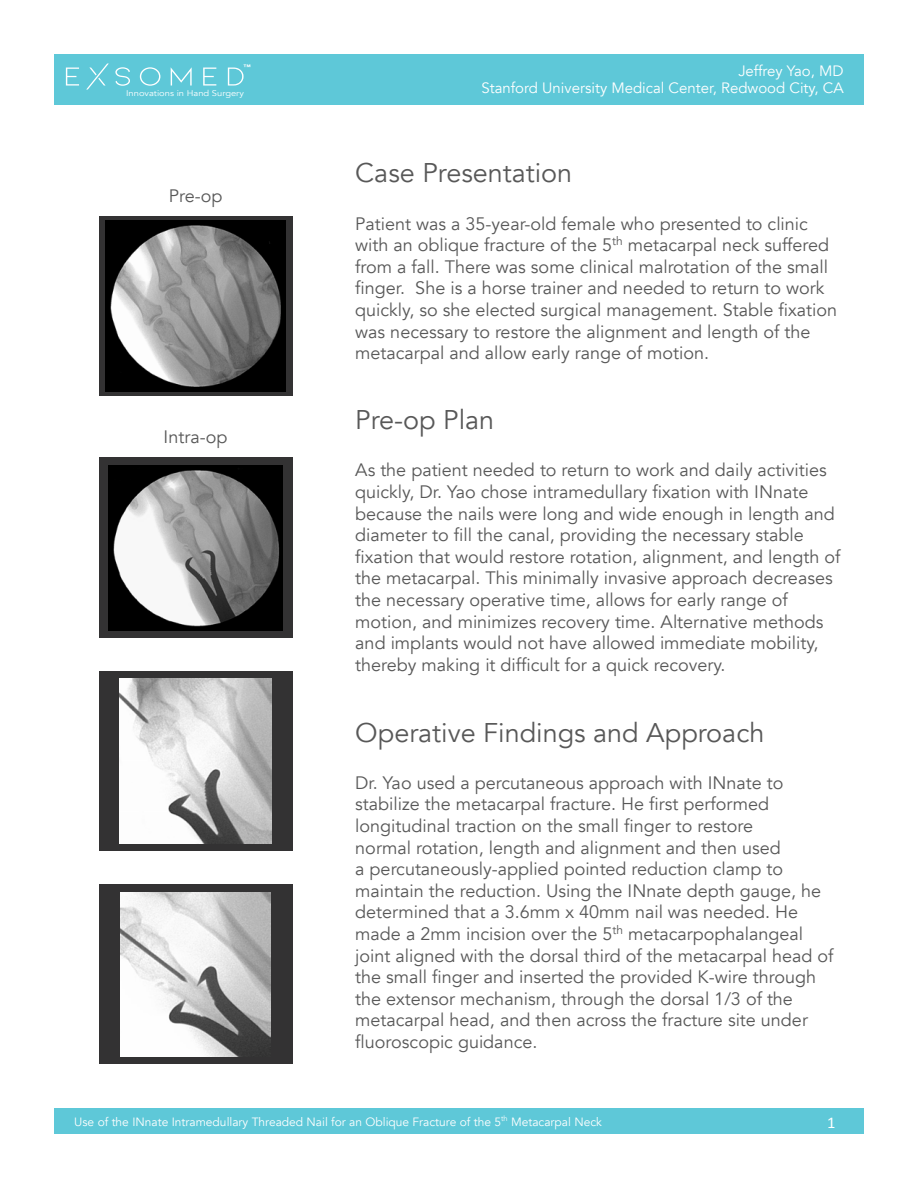
<style>
.page{position:relative;width:918px;height:1188px;background:#fff}
.page>*{position:absolute;margin:0;border:0;box-sizing:border-box;transform-origin:0 0}
.t1{font:27px "Avenir";color:#585858}
.t2{font:18px/21.6px "Avenir";color:#585858}
.Toc_heading{font:16.5px "Calibri";color:#fff}
.t3{font:15px "Avenir";color:#fff}
.t4{font:12px "Avenir";color:#fff}
.t5{font:8.25px "Avenir";color:#fff;scale:1.13 1}
.t6{font:800 6.45px "Avenir";color:#fff;scale:1.13 1}
</style>
<div class="page">
<div style="left:54px;top:54px;width:810px;height:51px;background:#5ec8d8"></div>
<div style="left:54px;top:1109px;width:810px;height:25px;background:#5ec8d8"></div>
<svg style="left:140px;top:67px;width:20px;height:19px"></svg>
<svg style="left:115px;top:67px;width:15px;height:19px"></svg>
<svg style="left:86px;top:64px;width:23px;height:26px"></svg>
<svg style="left:66px;top:68px;width:13px;height:18px"></svg>
<svg style="left:228px;top:68px;width:16px;height:18px"></svg>
<svg style="left:203px;top:68px;width:13px;height:18px"></svg>
<svg style="left:171px;top:67px;width:21px;height:19px"></svg>
<div style="left:99px;top:216px;width:193px;height:180px;background:#333233"></div>
<div style="left:99px;top:671px;width:193px;height:180px;background:#333233"></div>
<div style="left:99px;top:884px;width:193px;height:180px;background:#333233"></div>
<img style="left:106px;top:221px;width:180px;height:171px">
<div style="left:99px;top:458px;width:193px;height:180px;background:#333233"></div>
<img style="left:109px;top:465px;width:173px;height:166px">
<img style="left:119px;top:678px;width:153px;height:166px">
<img style="left:120px;top:892px;width:151px;height:164px">
<p class="t6" style="left:244px;top:61px;width:8px">™</p>
<p class="t5" style="left:126px;top:89px;width:106px">Innovations in Hand Surgery</p>
<p class="t2" style="left:169px;top:185px;width:55px">Pre-op</p>
<p class="t2" style="left:164px;top:427px;width:65px">Intra-op</p>
<p class="t3" style="left:738px;top:62px;width:107px">Jeffrey Yao, MD</p>
<p class="t3" style="left:481px;top:79px;width:364px">Stanford University Medical Center, Redwood City, CA</p>
<p class="t1" style="left:355px;top:157px;width:218px">Case Presentation</p>
<p class="t2" style="left:355px;top:213px;width:483px">Patient was a 35-year-old female who presented to clinic with an oblique fracture of the 5<sup>th</sup> metacarpal neck suffered from a fall. There was some clinical malrotation of the small finger. She is a horse trainer and needed to return to work quickly, so she elected surgical management. Stable fixation was necessary to restore the alignment and length of the metacarpal and allow early range of motion.</p>
<p class="t1" style="left:355px;top:404px;width:140px">Pre-op Plan</p>
<p class="t2" style="left:355px;top:460px;width:487px">As the patient needed to return to work and daily activities quickly, Dr. Yao chose intramedullary fixation with INnate because the nails were long and wide enough in length and diameter to fill the canal, providing the necessary stable fixation that would restore rotation, alignment, and length of the metacarpal. This minimally invasive approach decreases the necessary operative time, allows for early range of motion, and minimizes recovery time. Alternative methods and implants would not have allowed immediate mobility, thereby making it difficult for a quick recovery.</p>
<p class="t1" style="left:355px;top:716px;width:411px">Operative Findings and Approach</p>
<p class="t2" style="left:355px;top:772px;width:480px">Dr. Yao used a percutaneous approach with INnate to stabilize the metacarpal fracture. He first performed longitudinal traction on the small finger to restore<br>normal rotation, length and alignment and then used<br>a percutaneously-applied pointed reduction clamp to maintain the reduction. Using the INnate depth gauge, he determined that a 3.6mm x 40mm nail was needed. He made a 2mm incision over the 5<sup>th</sup> metacarpophalangeal joint aligned with the dorsal third of the metacarpal head of the small finger and inserted the provided K-wire through the extensor mechanism, through the dorsal 1/3 of the metacarpal head, and then across the fracture site under fluoroscopic guidance.</p>
<p class="t4" style="left:74px;top:1115px;width:529px">Use of the INnate Intramedullary Threaded Nail for an Oblique Fracture of the 5<sup>th</sup> Metacarpal Neck</p>
<p class="Toc_heading" style="left:827px;top:1111px;width:10px">1</p>
</div>
